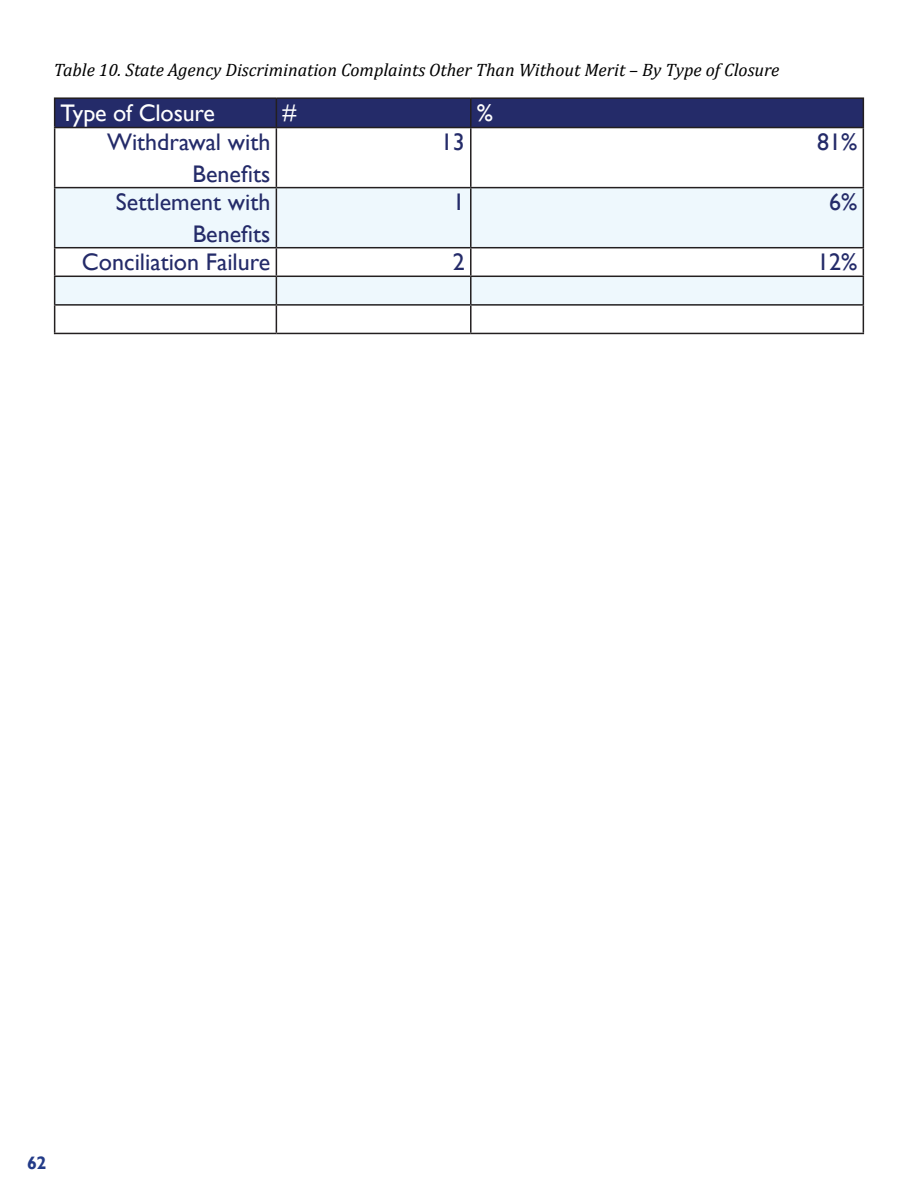
<style>
.page{position:relative;width:918px;height:1188px;background:#fff}
.page>*{position:absolute;margin:0;border:0;box-sizing:border-box;transform-origin:0 0}
.t1{font:24px "Gill Sans";color:#242b69}
.t2{font:24px "Gill Sans";letter-spacing:-.01em;color:#fff}
.t3{font:italic 18px "Cambria";color:#000}
.t4{font:700 18px "Gill Sans";color:#233b88}
</style>
<div class="page">
<div style="left:55px;top:98px;width:221px;height:30px;background:#242b69"></div>
<div style="left:276px;top:98px;width:195px;height:30px;background:#242b69"></div>
<div style="left:471px;top:98px;width:392px;height:30px;background:#242b69"></div>
<div style="left:55px;top:188px;width:221px;height:60px;background:#eef8fd"></div>
<div style="left:276px;top:188px;width:195px;height:60px;background:#eef8fd"></div>
<div style="left:471px;top:188px;width:392px;height:60px;background:#eef8fd"></div>
<div style="left:55px;top:276px;width:221px;height:29px;background:#eef8fd"></div>
<div style="left:276px;top:276px;width:195px;height:29px;background:#eef8fd"></div>
<div style="left:471px;top:276px;width:392px;height:29px;background:#eef8fd"></div>
<hr style="left:54px;top:97px;width:222px;height:2px;background:#231f20">
<svg style="left:54px;top:99px;width:1px;height:28px"></svg>
<hr style="left:276px;top:97px;width:195px;height:2px;background:#231f20">
<svg style="left:276px;top:99px;width:1px;height:28px"></svg>
<hr style="left:471px;top:97px;width:393px;height:2px;background:#231f20">
<hr style="left:470px;top:99px;width:2px;height:28px;background:#231f20">
<svg style="left:863px;top:99px;width:1px;height:28px"></svg>
<hr style="left:54px;top:127px;width:222px;height:1px;background:#231f20">
<hr style="left:54px;top:128px;width:1px;height:59px;background:#231f20">
<hr style="left:276px;top:127px;width:195px;height:1px;background:#231f20">
<hr style="left:276px;top:128px;width:1px;height:59px;background:#231f20">
<hr style="left:471px;top:127px;width:393px;height:1px;background:#231f20">
<hr style="left:470px;top:128px;width:2px;height:59px;background:#231f20">
<hr style="left:863px;top:128px;width:1px;height:59px;background:#231f20">
<hr style="left:54px;top:187px;width:222px;height:1px;background:#231f20">
<hr style="left:54px;top:188px;width:1px;height:59px;background:#231f20">
<hr style="left:276px;top:187px;width:195px;height:1px;background:#231f20">
<hr style="left:276px;top:188px;width:1px;height:59px;background:#231f20">
<hr style="left:471px;top:187px;width:393px;height:1px;background:#231f20">
<hr style="left:470px;top:188px;width:2px;height:59px;background:#231f20">
<hr style="left:863px;top:188px;width:1px;height:59px;background:#231f20">
<hr style="left:54px;top:247px;width:222px;height:1px;background:#231f20">
<hr style="left:276px;top:247px;width:195px;height:1px;background:#231f20">
<hr style="left:471px;top:247px;width:393px;height:1px;background:#231f20">
<hr style="left:470px;top:248px;width:2px;height:28px;background:#231f20">
<hr style="left:54px;top:276px;width:222px;height:1px;background:#231f20">
<hr style="left:276px;top:276px;width:195px;height:1px;background:#231f20">
<hr style="left:471px;top:276px;width:393px;height:1px;background:#231f20">
<hr style="left:470px;top:277px;width:2px;height:27px;background:#231f20">
<hr style="left:54px;top:304px;width:222px;height:2px;background:#231f20">
<svg style="left:54px;top:248px;width:1px;height:85px"></svg>
<hr style="left:276px;top:304px;width:195px;height:2px;background:#231f20">
<svg style="left:276px;top:248px;width:1px;height:85px"></svg>
<hr style="left:471px;top:304px;width:393px;height:2px;background:#231f20">
<hr style="left:470px;top:306px;width:2px;height:27px;background:#231f20">
<svg style="left:863px;top:248px;width:1px;height:85px"></svg>
<hr style="left:54px;top:333px;width:222px;height:1px;background:#231f20">
<hr style="left:276px;top:333px;width:195px;height:1px;background:#231f20">
<hr style="left:471px;top:333px;width:393px;height:1px;background:#231f20">
<p class="t3" style="left:54px;top:58px;width:727px">Table 10. State Agency Discrimination Complaints Other Than Without Merit – By Type of Closure</p>
<p class="t2" style="left:61px;top:99px;width:156px">Type of Closure</p>
<p class="t2" style="left:282px;top:99px;width:16px">#</p>
<p class="t2" style="left:477px;top:99px;width:18px">%</p>
<p class="t1" style="left:107px;top:128px;width:165px">Withdrawal with</p>
<p class="t1" style="left:193px;top:160px;width:79px">Benefits</p>
<p class="t1" style="left:441px;top:128px;width:25px">13</p>
<p class="t1" style="left:817px;top:128px;width:42px">81%</p>
<p class="t1" style="left:116px;top:188px;width:156px">Settlement with</p>
<p class="t1" style="left:193px;top:220px;width:79px">Benefits</p>
<p class="t1" style="left:453px;top:188px;width:13px">1</p>
<p class="t1" style="left:829px;top:188px;width:30px">6%</p>
<p class="t1" style="left:82px;top:248px;width:190px">Conciliation Failure</p>
<p class="t1" style="left:453px;top:248px;width:13px">2</p>
<p class="t1" style="left:817px;top:248px;width:42px">12%</p>
<p class="t4" style="left:27px;top:1152px;width:21px">62</p>
</div>
